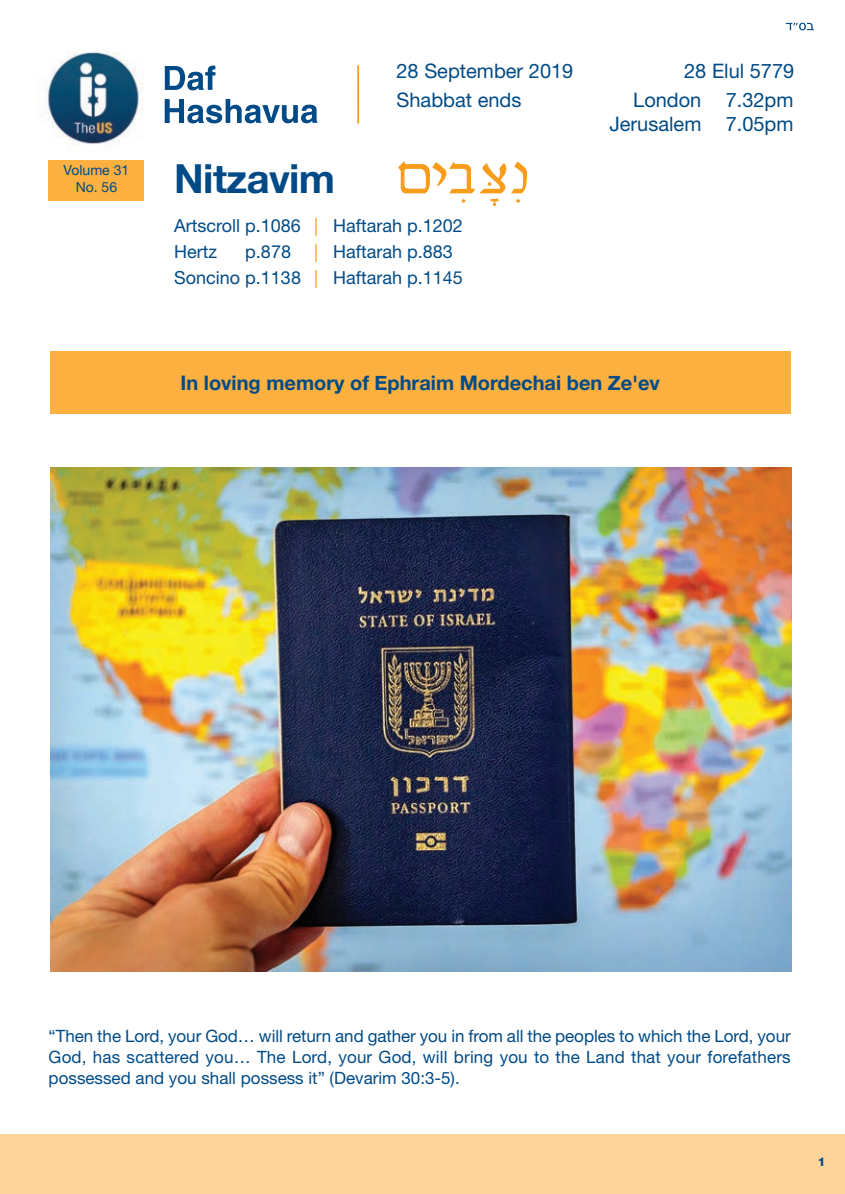
<style>
.page{position:relative;width:845px;height:1194px;background:#fff}
.page>*{position:absolute;margin:0;border:0;box-sizing:border-box;transform-origin:0 0}
.t1{font:700 40px "Helvetica Neue";letter-spacing:-.015em;color:#004b87}
.t2{font:20px/24px "Helvetica Neue";color:#004b87;text-align:right}
.t3{font:700 20px "Helvetica Neue";color:#004b87}
.t4{font:18px/26px "Helvetica Neue";color:#004b87}
.t5{font:17px/21px "Helvetica Neue";color:#004b87;text-align:justify}
.t6{font:14px/16.8px "Helvetica Neue";color:#004b87;text-align:center}
.t7{font:800 12px "Helvetica Neue";color:#004b87}
.s1{color:#f89c1c}
</style>
<div class="page">
<div style="left:0;top:1134px;width:845px;height:60px;background:#fdd59a"></div>
<div style="left:49px;top:160px;width:95px;height:40px;background:#fbb03f"></div>
<div style="left:50px;top:351px;width:740px;height:63px;background:#fbb03f"></div>
<svg style="left:785px;top:23px;width:28px;height:7px"></svg>
<svg style="left:516px;top:199px;width:4px;height:4px"></svg>
<svg style="left:490px;top:199px;width:9px;height:7px"></svg>
<svg style="left:398px;top:161px;width:129px;height:32px"></svg>
<svg style="left:462px;top:199px;width:3px;height:4px"></svg>
<svg style="left:165px;top:99px;width:153px;height:24px"></svg>
<svg style="left:165px;top:66px;width:50px;height:24px"></svg>
<hr style="left:357px;top:65px;width:2px;height:58px;background:#f89c1c">
<img style="left:44px;top:51px;width:98px;height:94px">
<img style="left:50px;top:467px;width:741px;height:504px">
<p class="t6" style="left:64px;top:163px;width:67px">Volume 31<br>No. 56</p>
<p class="t2" style="left:396px;top:61px;width:178px">28 September 2019</p>
<p class="t2" style="left:684px;top:61px;width:112px">28 Elul 5779</p>
<p class="t2" style="left:396px;top:90px;width:126px">Shabbat ends</p>
<p class="t2" style="left:609px;top:90px;width:185px">London 7.32pm<br>Jerusalem 7.05pm</p>
<h1 class="t1" style="left:174px;top:154px;width:162px">Nitzavim</h1>
<p class="t4" style="left:174px;top:215px;width:290px">Artscroll p.1086 <span class="s1">|</span> Haftarah p.1202<br>Hertz</p>
<p class="t4" style="left:174px;top:241px;width:290px;text-indent:140px"><span class="s1">|</span> Haftarah p.883<br>Soncino p.1138 <span class="s1">|</span> Haftarah p.1145</p>
<p class="t4" style="left:245px;top:241px;width:47px">p.878</p>
<p class="t3" style="left:180px;top:371px;width:481px">In loving memory of Ephraim Mordechai ben Ze'ev</p>
<p class="t5" style="left:49px;top:1027px;width:743px">“Then the Lord, your God… will return and gather you in from all the peoples to which the Lord, your God, has scattered you… The Lord, your God, will bring you to the Land that your forefathers possessed and you shall possess it” (Devarim 30:3-5).</p>
<p class="t7" style="left:818px;top:1157px;width:9px">1</p>
</div>
